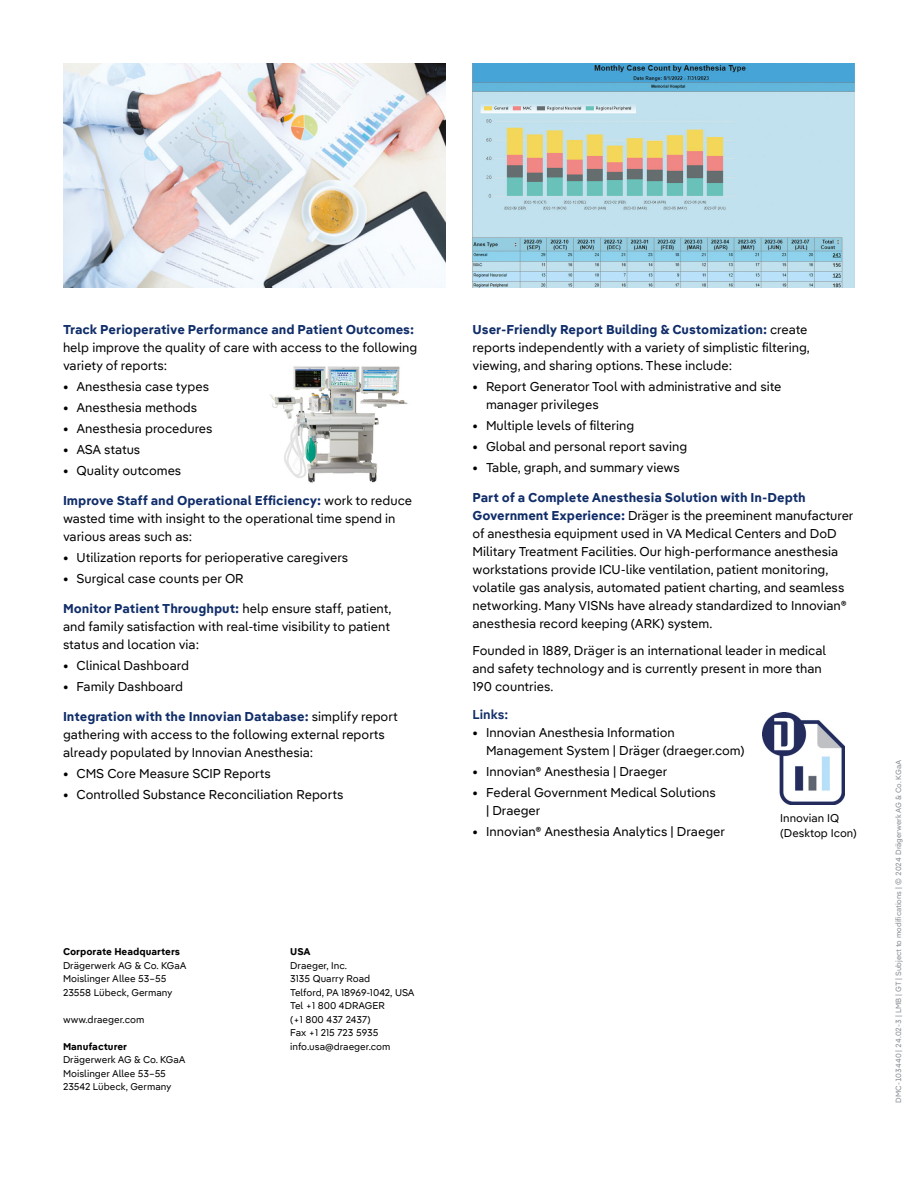
<style>
.page{position:relative;width:918px;height:1188px;background:#fff}
.page>*{position:absolute;margin:0;border:0;box-sizing:border-box;transform-origin:0 0}
.t1{font:12.75px/18px "Draeger Pangea Text";color:#000}
.t2{font:700 12.75px "Draeger Pangea Text";color:#102d69}
.t3{font:600 12.75px "Draeger Pangea Text";color:#102d69}
.t4{font:11.25px/15px "Draeger Pangea Text";color:#000}
.t5{font:9.75px/13.5px "Draeger Pangea Text";color:#000}
.t6{font:700 9.75px "Draeger Pangea Text";color:#000}
.t7{font:7.5px "Draeger Pangea Text";color:#858a91}
.s1{font-weight:700}
.s2{font-weight:700;color:#102d69}
</style>
<div class="page">
<img style="left:270px;top:366px;width:138px;height:117px">
<img style="left:472px;top:63px;width:383px;height:225px">
<img style="left:763px;top:713px;width:82px;height:92px">
<img style="left:63px;top:63px;width:383px;height:225px">
<p class="t2" style="left:63px;top:319px;width:353px">Track Perioperative Performance and Patient Outcomes:</p>
<p class="t1" style="left:63px;top:337px;width:356px">help improve the quality of care with access to the following variety of reports:</p>
<p class="t1" style="left:63px;top:376px;width:148px"><span class="s1">•</span> Anesthesia case types</p>
<p class="t1" style="left:63px;top:397px;width:136px"><span class="s1">•</span> Anesthesia methods</p>
<p class="t1" style="left:63px;top:418px;width:151px"><span class="s1">•</span> Anesthesia procedures</p>
<p class="t1" style="left:63px;top:439px;width:79px"><span class="s1">•</span> ASA status</p>
<p class="t1" style="left:63px;top:460px;width:120px"><span class="s1">•</span> Quality outcomes</p>
<p class="t1" style="left:63px;top:490px;width:351px"><span class="s2">Improve Staff and Operational Efficiency:</span> work to reduce wasted time with insight to the operational time spend in various areas such as:</p>
<p class="t1" style="left:63px;top:547px;width:287px"><span class="s1">•</span> Utilization reports for perioperative caregivers</p>
<p class="t1" style="left:63px;top:568px;width:182px"><span class="s1">•</span> Surgical case counts per OR</p>
<p class="t1" style="left:63px;top:598px;width:330px;text-align:justify"><span class="s2">Monitor Patient Throughput:</span> help ensure staff, patient, and family satisfaction with real-time visibility to patient status and location via:</p>
<p class="t1" style="left:63px;top:655px;width:128px"><span class="s1">•</span> Clinical Dashboard</p>
<p class="t1" style="left:63px;top:676px;width:122px"><span class="s1">•</span> Family Dashboard</p>
<p class="t1" style="left:63px;top:706px;width:336px"><span class="s2">Integration with the Innovian Database:</span> simplify report gathering with access to the following external reports already populated by Innovian Anesthesia:</p>
<p class="t1" style="left:63px;top:763px;width:209px"><span class="s1">•</span> CMS Core Measure SCIP Reports</p>
<p class="t1" style="left:63px;top:784px;width:282px"><span class="s1">•</span> Controlled Substance Reconciliation Reports</p>
<p class="t6" style="left:63px;top:944px;width:119px">Corporate Headquarters</p>
<p class="t5" style="left:63px;top:958px;width:125px">Drägerwerk AG &amp; Co. KGaA<br>Moislinger Allee 53–55<br>23558 Lübeck, Germany</p>
<p class="t5" style="left:63px;top:1012px;width:83px">www.draeger.com</p>
<p class="t6" style="left:63px;top:1039px;width:66px">Manufacturer</p>
<p class="t5" style="left:63px;top:1052px;width:124px">Drägerwerk AG &amp; Co. KGaA<br>Moislinger Allee 53–55<br>23542 Lübeck, Germany</p>
<p class="t6" style="left:290px;top:944px;width:22px">USA</p>
<p class="t5" style="left:290px;top:958px;width:126px">Draeger, Inc.<br>3135 Quarry Road<br>Telford, PA 18969-1042, USA<br>Tel +1 800 4DRAGER<br>(+1 800 437 2437)<br>Fax +1 215 723 5935 info.usa@draeger.com</p>
<p class="t1" style="left:472px;top:319px;width:339px"><span class="s2">User-Friendly Report Building &amp; Customization:</span> create reports independently with a variety of simplistic filtering, viewing, and sharing options. These include:</p>
<p class="t1" style="left:486px;top:376px;width:297px;text-indent:-14px"><span class="s1">•</span> Report Generator Tool with administrative and site manager privileges</p>
<p class="t1" style="left:472px;top:415px;width:163px"><span class="s1">•</span> Multiple levels of filtering</p>
<p class="t1" style="left:472px;top:436px;width:216px"><span class="s1">•</span> Global and personal report saving</p>
<p class="t1" style="left:472px;top:457px;width:209px"><span class="s1">•</span> Table, graph, and summary views</p>
<p class="t1" style="left:472px;top:487px;width:383px"><span class="s2">Part of a Complete Anesthesia Solution with In-Depth Government Experience:</span> Dräger is the preeminent manufacturer of anesthesia equipment used in VA Medical Centers and DoD Military Treatment Facilities. Our high-performance anesthesia workstations provide ICU-like ventilation, patient monitoring, volatile gas analysis, automated patient charting, and seamless networking. Many VISNs have already standardized to Innovian® anesthesia record keeping (ARK) system.</p>
<p class="t1" style="left:472px;top:640px;width:355px">Founded in 1889, Dräger is an international leader in medical and safety technology and is currently present in more than<br>190 countries.</p>
<p class="t3" style="left:472px;top:705px;width:37px">Links:</p>
<p class="t1" style="left:486px;top:723px;width:260px;text-indent:-14px"><span class="s1">•</span> Innovian Anesthesia Information<br>Management System | Dräger (draeger.com)</p>
<p class="t1" style="left:472px;top:762px;width:197px"><span class="s1">•</span> Innovian® Anesthesia | Draeger</p>
<p class="t1" style="left:486px;top:783px;width:231px;text-indent:-14px"><span class="s1">•</span> Federal Government Medical Solutions | Draeger</p>
<p class="t1" style="left:472px;top:822px;width:254px"><span class="s1">•</span> Innovian® Anesthesia Analytics | Draeger</p>
<p class="t4" style="left:780px;top:810px;width:78px">Innovian IQ (Desktop Icon)</p>
<p class="t7" style="left:893px;top:1102px;width:344px;rotate:-90deg">DMC-103440 | 24.02-3 | LMB | GT | Subject to modifications | © 2024 Drägerwerk AG &amp; Co. KGaA</p>
</div>
